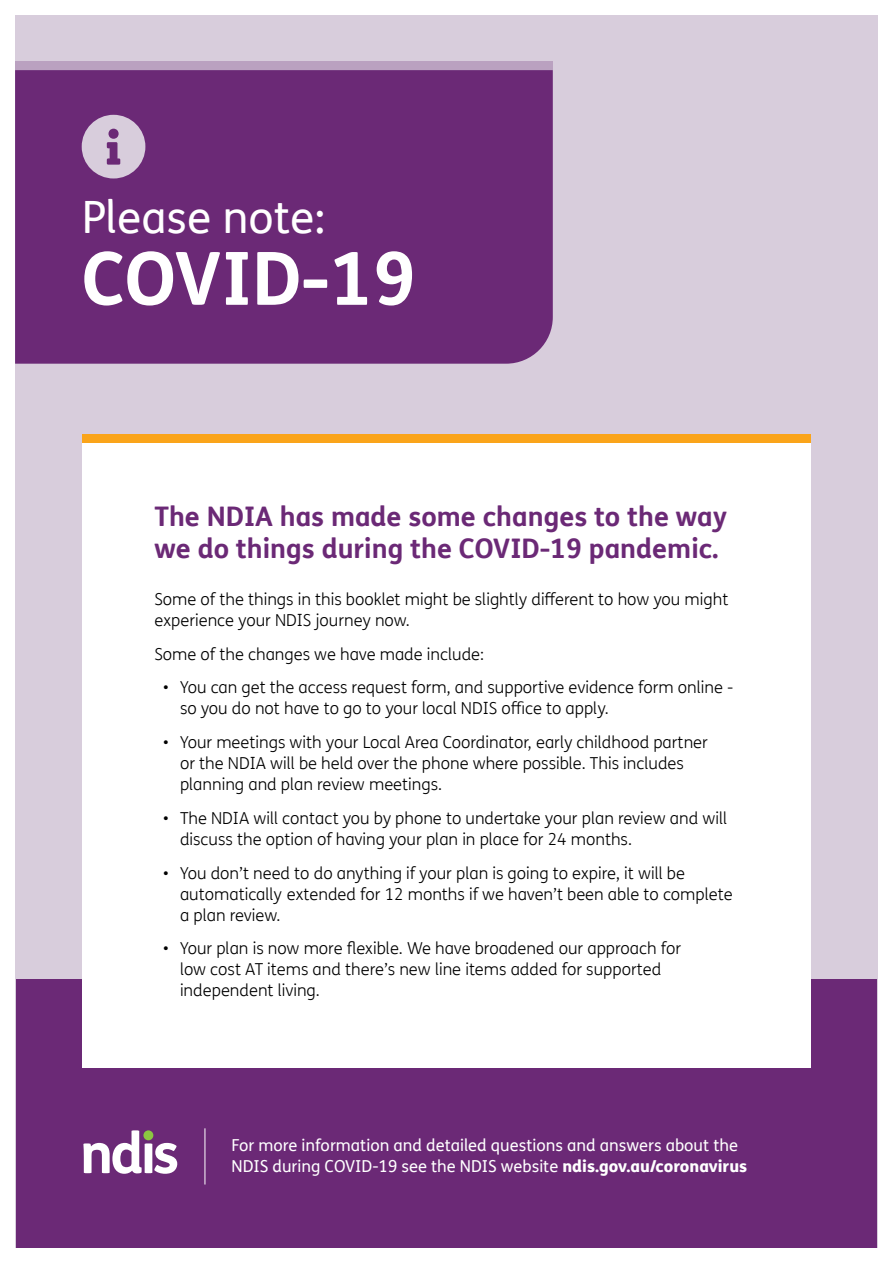
<style>
.page{position:relative;width:893px;height:1263px;background:#fff}
.page>*{position:absolute;margin:0;border:0;box-sizing:border-box;transform-origin:0 0}
.t1{font:700 73.35px "FS Me Pro";color:#fff}
.t2{font:44.55px "FS Me Pro";color:#fff}
.t3{font:700 27px/32.4px "FS Me Pro";color:#6b2976}
.t4{font:300 16.5px/21px "FS Me Pro";color:#000}
.t5{font:16.5px/21px "FS Me Pro";color:#fff}
.s1{font-weight:800}
</style>
<div class="page">
<div style="left:8px;top:8px;width:877px;height:1247px;background:#d8cddc"></div>
<div style="left:0;top:0;width:893px;height:1263px;border:15px solid #fff"></div>
<div style="left:16px;top:979px;width:860px;height:268px;background:#6b2976"></div>
<div style="left:15px;top:70px;width:538px;height:294px;background:#6b2976"></div>
<div style="left:15px;top:62px;width:538px;height:8px;background:#baa1c0"></div>
<div style="left:82px;top:434px;width:728px;height:634px;background:#fff"></div>
<div style="left:82px;top:434px;width:728px;height:9px;background:#faa41a"></div>
<hr style="left:205px;top:1128px;width:1px;height:56px;background:#fff">
<div style="left:83px;top:116px;width:61px;height:61px;background:#d8cddc;border-radius:50%"></div>
<div style="left:82px;top:115px;width:63px;height:63px;border:3px solid #d8cddc;border-radius:50%"></div>
<svg style="left:107px;top:129px;width:14px;height:36px"></svg>
<svg style="left:83px;top:1130px;width:94px;height:44px"></svg>
<div style="left:143px;top:1130px;width:10px;height:10px;background:#8bc641;border-radius:50%"></div>
<h2 class="t2" style="left:82px;top:187px;width:245px">Please note:</h2>
<h1 class="t1" style="left:82px;top:222px;width:336px">COVID-19</h1>
<h3 class="t3" style="left:154px;top:499px;width:574px">The NDIA has made some changes to the way we do things during the COVID-19 pandemic.</h3>
<p class="t4" style="left:154px;top:588px;width:575px">Some of the things in this booklet might be slightly different to how you might experience your NDIS journey now.</p>
<p class="t4" style="left:154px;top:643px;width:331px">Some of the changes we have made include:</p>
<p class="t4" style="left:180px;top:677px;width:555px;text-indent:-17px">• You can get the access request form, and supportive evidence form online - so you do not have to go to your local NDIS office to apply.</p>
<p class="t4" style="left:180px;top:731px;width:529px;text-indent:-17px">• Your meetings with your Local Area Coordinator, early childhood partner or the NDIA will be held over the phone where possible. This includes planning and plan review meetings.</p>
<p class="t4" style="left:180px;top:807px;width:549px;text-indent:-17px">• The NDIA will contact you by phone to undertake your plan review and will discuss the option of having your plan in place for 24 months.</p>
<p class="t4" style="left:180px;top:862px;width:554px;text-indent:-17px">• You don’t need to do anything if your plan is going to expire, it will be automatically extended for 12 months if we haven’t been able to complete a plan review.</p>
<p class="t4" style="left:180px;top:938px;width:503px;text-indent:-17px">• Your plan is now more flexible. We have broadened our approach for low cost AT items and there’s new line items added for supported independent living.</p>
<p class="t5" style="left:232px;top:1134px;width:517px">For more information and detailed questions and answers about the<br>NDIS during COVID-19 see the NDIS website <span class="s1">ndis.gov.au/coronavirus</span></p>
</div>
